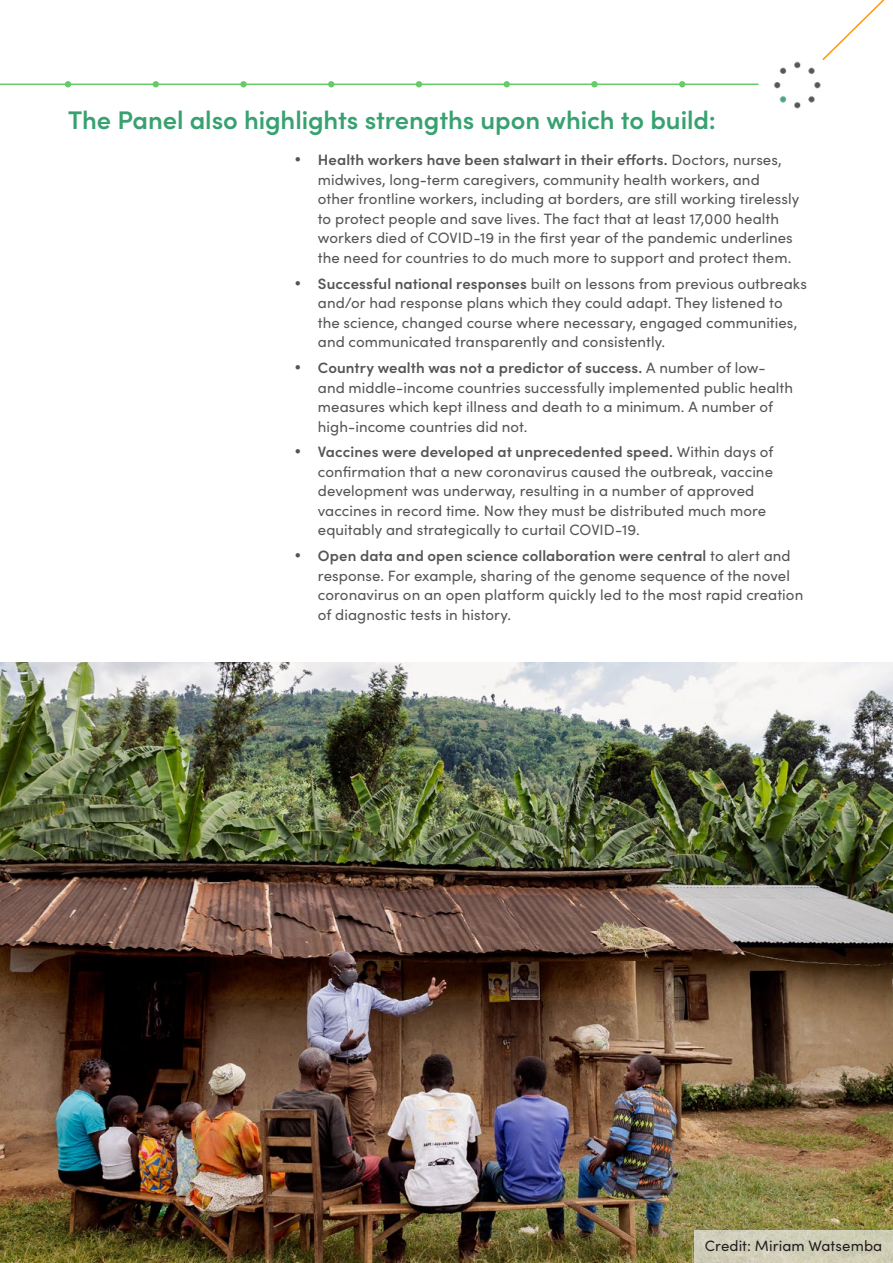
<style>
.page{position:relative;width:893px;height:1263px;background:#fff}
.page>*{position:absolute;margin:0;border:0;box-sizing:border-box;transform-origin:0 0}
.t1{font:600 25.5px "Sofia Pro";letter-spacing:-.005em;color:#37a170}
.t2{font:15px/19.5px "Sofia Pro";letter-spacing:.005em;color:#555}
.t3{font:15px "Sofia Pro";letter-spacing:.005em;color:#231f20}
.s1{font-weight:600}
</style>
<div class="page">
<img style="left:0;top:662px;width:893px;height:601px">
<div style="left:694px;top:1231px;width:199px;height:32px;background:#d0ceb8"></div>
<hr style="left:0;top:84px;width:758px;height:1px;background:#6c6">
<svg style="left:679px;top:81px;width:6px;height:6px"></svg>
<svg style="left:504px;top:81px;width:6px;height:6px"></svg>
<svg style="left:416px;top:81px;width:6px;height:6px"></svg>
<svg style="left:153px;top:81px;width:6px;height:6px"></svg>
<img style="left:774px;top:61px;width:47px;height:48px">
<svg style="left:822px;top:0;width:63px;height:61px"></svg>
<svg style="left:65px;top:81px;width:6px;height:6px"></svg>
<div style="left:240px;top:81px;width:7px;height:6px;background:#6c6;border-radius:50%"></div>
<svg style="left:328px;top:81px;width:6px;height:6px"></svg>
<div style="left:591px;top:81px;width:7px;height:6px;background:#6c6;border-radius:50%"></div>
<h1 class="t1" style="left:68px;top:101px;width:649px">The Panel also highlights strengths upon which to build:</h1>
<p class="t2" style="left:318px;top:149px;width:483px;text-indent:-23px">• <span class="s1">Health workers have been stalwart in their efforts.</span> Doctors, nurses, midwives, long-term caregivers, community health workers, and other frontline workers, including at borders, are still working tirelessly to protect people and save lives. The fact that at least 17,000 health workers died of COVID-19 in the first year of the pandemic underlines the need for countries to do much more to support and protect them.</p>
<p class="t2" style="left:318px;top:273px;width:490px;text-indent:-23px">• <span class="s1">Successful national responses</span> built on lessons from previous outbreaks and/or had response plans which they could adapt. They listened to the science, changed course where necessary, engaged communities, and communicated transparently and consistently.</p>
<p class="t2" style="left:318px;top:357px;width:477px;text-indent:-23px">• <span class="s1">Country wealth was not a predictor of success.</span> A number of low&shy;and middle-income countries successfully implemented public health measures which kept illness and death to a minimum. A number of high-income countries did not.</p>
<p class="t2" style="left:318px;top:442px;width:457px;text-indent:-23px">• <span class="s1">Vaccines were developed at unprecedented speed.</span> Within days of confirmation that a new coronavirus caused the outbreak, vaccine development was underway, resulting in a number of approved vaccines in record time. Now they must be distributed much more equitably and strategically to curtail COVID-19.</p>
<p class="t2" style="left:318px;top:545px;width:487px;text-indent:-23px">• <span class="s1">Open data and open science collaboration were central</span> to alert and response. For example, sharing of the genome sequence of the novel coronavirus on an open platform quickly led to the most rapid creation of diagnostic tests in history.</p>
<p class="t3" style="left:705px;top:1234px;width:179px">Credit: Miriam Watsemba</p>
</div>
